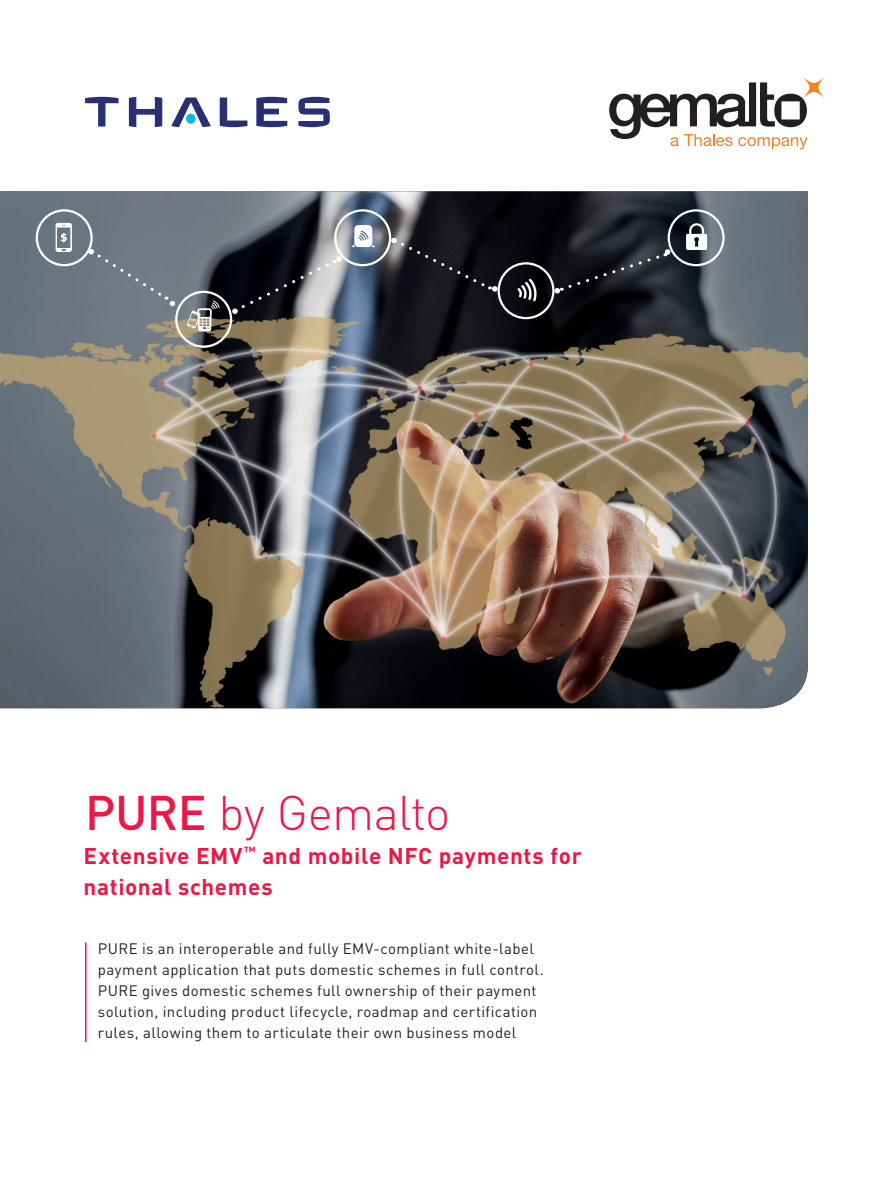
<style>
.page{position:relative;width:893px;height:1191px;background:#fff}
.page>*{position:absolute;margin:0;border:0;box-sizing:border-box;transform-origin:0 0}
.t1{font:300 48px "DIN Pro";letter-spacing:-.015em;color:#ed1747}
.t2{font:700 22.5px/31.5px "DIN Pro";letter-spacing:.03em;color:#ed1747}
.t3{font:15px/21px "DIN Pro";letter-spacing:.025em;color:#231f20}
.s1{font-weight:500}
</style>
<div class="page">
<hr style="left:85px;top:942px;width:2px;height:100px;background:#e91b38">
<img style="left:0;top:191px;width:808px;height:517px">
<div style="left:175px;top:291px;width:57px;height:57px;border:2px solid #fff;border-radius:50%"></div>
<svg style="left:686px;top:223px;width:21px;height:27px"></svg>
<div style="left:668px;top:209px;width:57px;height:57px;border:2px solid #fff;border-radius:50%"></div>
<svg style="left:517px;top:278px;width:20px;height:24px"></svg>
<div style="left:497px;top:262px;width:57px;height:57px;border:2px solid #fff;border-radius:50%"></div>
<svg style="left:352px;top:225px;width:23px;height:22px"></svg>
<div style="left:334px;top:209px;width:57px;height:57px;border:2px solid #fff;border-radius:50%"></div>
<svg style="left:56px;top:223px;width:16px;height:29px"></svg>
<div style="left:36px;top:209px;width:57px;height:57px;border:2px solid #fff;border-radius:50%"></div>
<svg style="left:554px;top:249px;width:117px;height:45px;background:#202228"></svg>
<div style="left:88px;top:249px;width:87px;height:57px;background:#717b85"></div>
<svg style="left:232px;top:256px;width:110px;height:58px;background:#4a4b51"></svg>
<svg style="left:391px;top:237px;width:107px;height:55px;background:#1e1e23"></svg>
<svg style="left:609px;top:77px;width:216px;height:72px"></svg>
<svg style="left:85px;top:97px;width:34px;height:29px"></svg>
<svg style="left:298px;top:97px;width:32px;height:30px"></svg>
<svg style="left:256px;top:97px;width:31px;height:30px"></svg>
<svg style="left:220px;top:97px;width:27px;height:30px"></svg>
<svg style="left:171px;top:97px;width:40px;height:30px"></svg>
<div style="left:186px;top:114px;width:10px;height:10px;background:#11b8dd;border-radius:50%"></div>
<svg style="left:129px;top:97px;width:33px;height:30px"></svg>
<svg style="left:187px;top:300px;width:33px;height:31px"></svg>
<h1 class="t1" style="left:85px;top:780px;width:367px"><span class="s1">PURE</span> by Gemalto</h1>
<h2 class="t2" style="left:84px;top:839px;width:500px">Extensive EMV<sup>™</sup> and mobile NFC payments for national schemes</h2>
<p class="t3" style="left:98px;top:937px;width:447px">PURE is an interoperable and fully EMV-compliant white-label payment application that puts domestic schemes in full control.<br>PURE gives domestic schemes full ownership of their payment solution, including product lifecycle, roadmap and certification rules, allowing them to articulate their own business model</p>
</div>
